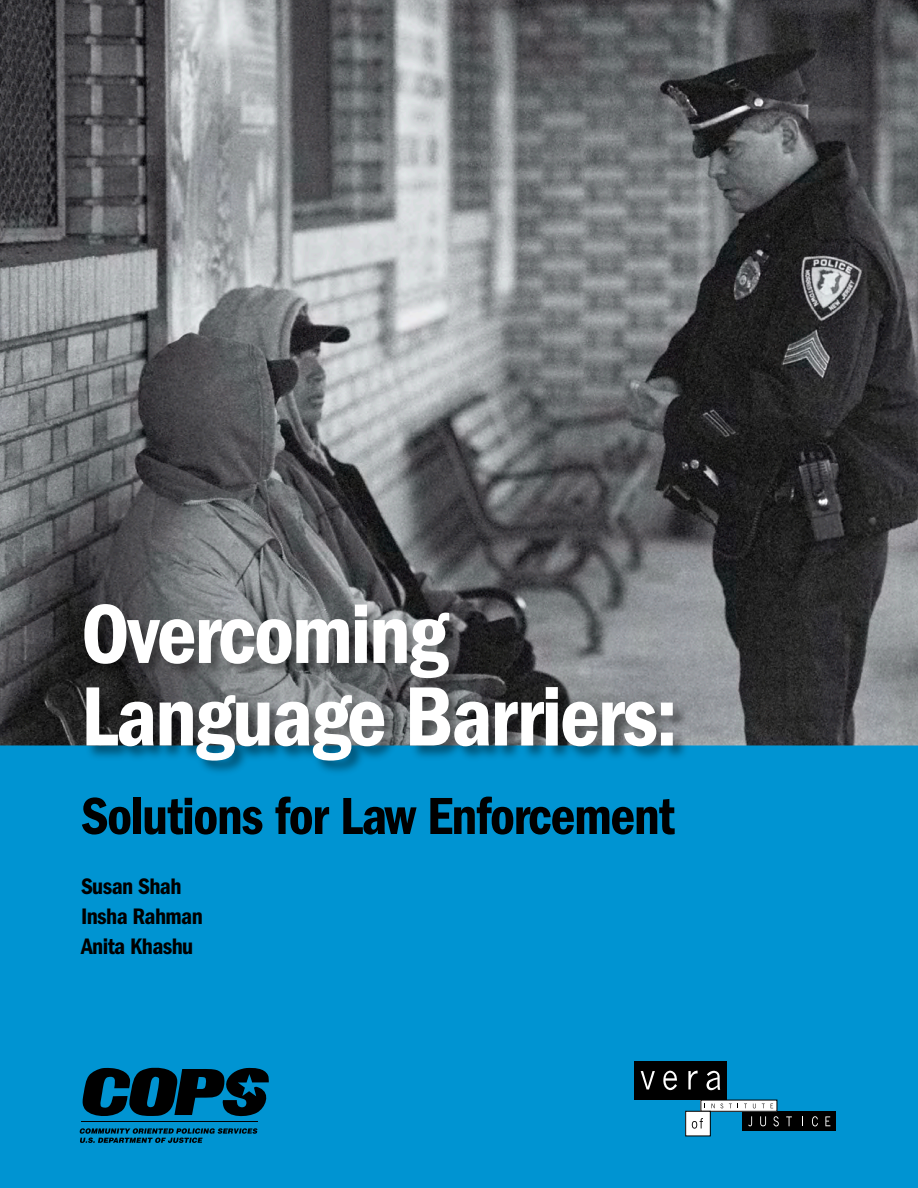
<style>
.page{position:relative;width:918px;height:1188px;background:#fff}
.page>*{position:absolute;margin:0;border:0;box-sizing:border-box;transform-origin:0 0}
.t1{font:600 condensed 87px/82.5px "Franklin Gothic";letter-spacing:-.025em;color:#fff}
.t2{font:600 condensed 54px "Franklin Gothic";letter-spacing:-.025em;color:#000}
.t3{font:600 condensed 23.25px/30px "Franklin Gothic";letter-spacing:-.025em;color:#000}
</style>
<div class="page">
<img style="left:0;top:0;width:918px;height:746px">
<div style="left:0;top:746px;width:918px;height:442px;background:#0094d2"></div>
<svg style="left:82px;top:1068px;width:187px;height:51px;background:#00384f"></svg>
<hr style="left:82px;top:1122px;width:176px;height:1px;background:#000">
<svg style="left:80px;top:1128px;width:177px;height:15px;background:#00628c"></svg>
<div style="left:635px;top:1061px;width:92px;height:39px;background:#000"></div>
<div style="left:743px;top:1112px;width:93px;height:19px;background:#000"></div>
<svg style="left:641px;top:1071px;width:14px;height:18px"></svg>
<svg style="left:663px;top:1071px;width:14px;height:19px"></svg>
<svg style="left:688px;top:1071px;width:10px;height:18px"></svg>
<svg style="left:706px;top:1071px;width:14px;height:19px"></svg>
<svg style="left:701px;top:1100px;width:76px;height:11px"></svg>
<div style="left:700px;top:1100px;width:77px;height:12px;border:1px solid #000"></div>
<div style="left:686px;top:1111px;width:24px;height:25px;background:#fff"></div>
<div style="left:685px;top:1111px;width:26px;height:25px;border:1px solid #000"></div>
<svg style="left:692px;top:1118px;width:11px;height:11px"></svg>
<svg style="left:748px;top:1116px;width:4px;height:10px"></svg>
<svg style="left:760px;top:1116px;width:6px;height:10px"></svg>
<svg style="left:773px;top:1116px;width:6px;height:10px"></svg>
<svg style="left:786px;top:1116px;width:6px;height:10px"></svg>
<svg style="left:812px;top:1116px;width:6px;height:10px"></svg>
<svg style="left:825px;top:1116px;width:5px;height:10px"></svg>
<div style="left:82px;top:602px;width:608px;height:176px;background:#000;opacity:.43"></div>
<h1 class="t1" style="left:81px;top:593px;width:598px">Overcoming<br>Language Barriers:</h1>
<h2 class="t2" style="left:81px;top:785px;width:595px">Solutions for Law Enforcement</h2>
<p class="t3" style="left:81px;top:871px;width:123px">Susan Shah<br>Insha Rahman<br>Anita Khashu</p>
</div>
